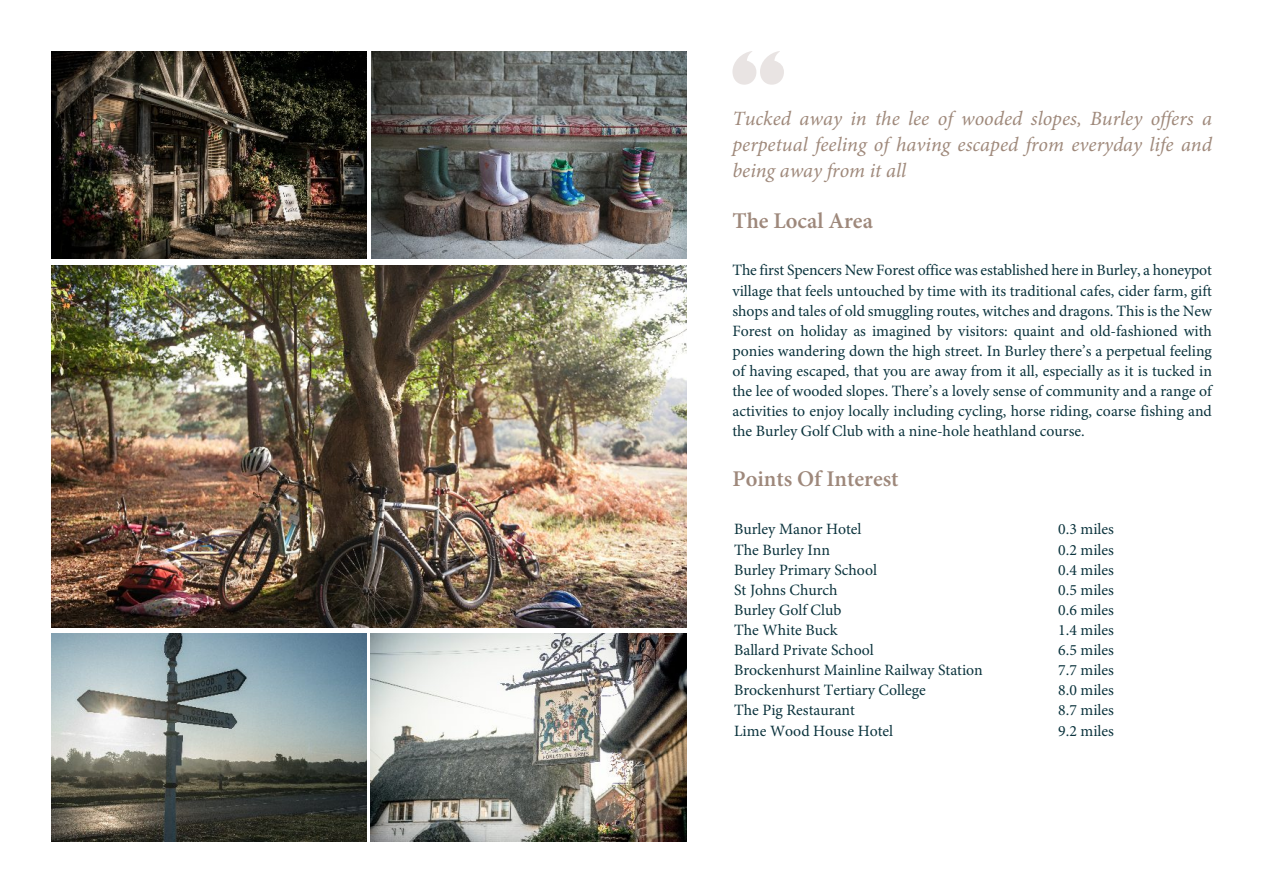
<style>
.page{position:relative;width:1263px;height:893px;background:#fff}
.page>*{position:absolute;margin:0;border:0;box-sizing:border-box;transform-origin:0 0}
.t1{font:600 22.5px "Minion Pro";color:#9e887b}
.t2{font:italic 20.25px/26px "Minion Pro";color:#9f897b;text-align:justify}
.t3{font:15.75px/20.1px "Minion Pro";color:#0b333d;text-align:justify}
</style>
<div class="page">
<img style="left:371px;top:634px;width:315px;height:207px">
<img style="left:51px;top:265px;width:635px;height:362px">
<img style="left:51px;top:51px;width:315px;height:207px">
<img style="left:372px;top:51px;width:314px;height:207px">
<img style="left:51px;top:634px;width:316px;height:207px">
<svg style="left:732px;top:51px;width:52px;height:34px"></svg>
<p class="t2" style="left:732px;top:107px;width:481px">Tucked away in the lee of wooded slopes, Burley offers a perpetual feeling of having escaped from everyday life and being away from it all</p>
<h1 class="t1" style="left:732px;top:211px;width:142px">The Local Area</h1>
<p class="t3" style="left:732px;top:262px;width:481px">The first Spencers New Forest office was established here in Burley, a honeypot village that feels untouched by time with its traditional cafes, cider farm, gift shops and tales of old smuggling routes, witches and dragons. This is the New Forest on holiday as imagined by visitors: quaint and old-fashioned with ponies wandering down the high street. In Burley there’s a perpetual feeling of having escaped, that you are away from it all, especially as it is tucked in the lee of wooded slopes. There’s a lovely sense of community and a range of activities to enjoy locally including cycling, horse riding, coarse fishing and the Burley Golf Club with a nine-hole heathland course.</p>
<h1 class="t1" style="left:732px;top:470px;width:168px">Points Of Interest</h1>
<p class="t3" style="left:734px;top:521px;width:129px">Burley Manor Hotel</p>
<p class="t3" style="left:1058px;top:521px;width:57px">0.3 miles</p>
<p class="t3" style="left:734px;top:541px;width:97px">The Burley Inn</p>
<p class="t3" style="left:1058px;top:541px;width:57px">0.2 miles</p>
<p class="t3" style="left:734px;top:561px;width:144px">Burley Primary School</p>
<p class="t3" style="left:1058px;top:561px;width:57px">0.4 miles</p>
<p class="t3" style="left:734px;top:581px;width:105px">St Johns Church</p>
<p class="t3" style="left:1058px;top:581px;width:57px">0.5 miles</p>
<p class="t3" style="left:734px;top:601px;width:109px">Burley Golf Club</p>
<p class="t3" style="left:1058px;top:601px;width:57px">0.6 miles</p>
<p class="t3" style="left:734px;top:621px;width:105px">The White Buck</p>
<p class="t3" style="left:1058px;top:621px;width:57px">1.4 miles</p>
<p class="t3" style="left:734px;top:641px;width:141px">Ballard Private School</p>
<p class="t3" style="left:1058px;top:641px;width:57px">6.5 miles</p>
<p class="t3" style="left:734px;top:662px;width:250px">Brockenhurst Mainline Railway Station</p>
<p class="t3" style="left:1058px;top:662px;width:57px">7.7 miles</p>
<p class="t3" style="left:734px;top:682px;width:193px">Brockenhurst Tertiary College</p>
<p class="t3" style="left:1058px;top:682px;width:57px">8.0 miles</p>
<p class="t3" style="left:734px;top:702px;width:122px">The Pig Restaurant</p>
<p class="t3" style="left:1058px;top:702px;width:57px">8.7 miles</p>
<p class="t3" style="left:734px;top:722px;width:161px">Lime Wood House Hotel</p>
<p class="t3" style="left:1058px;top:722px;width:57px">9.2 miles</p>
</div>
